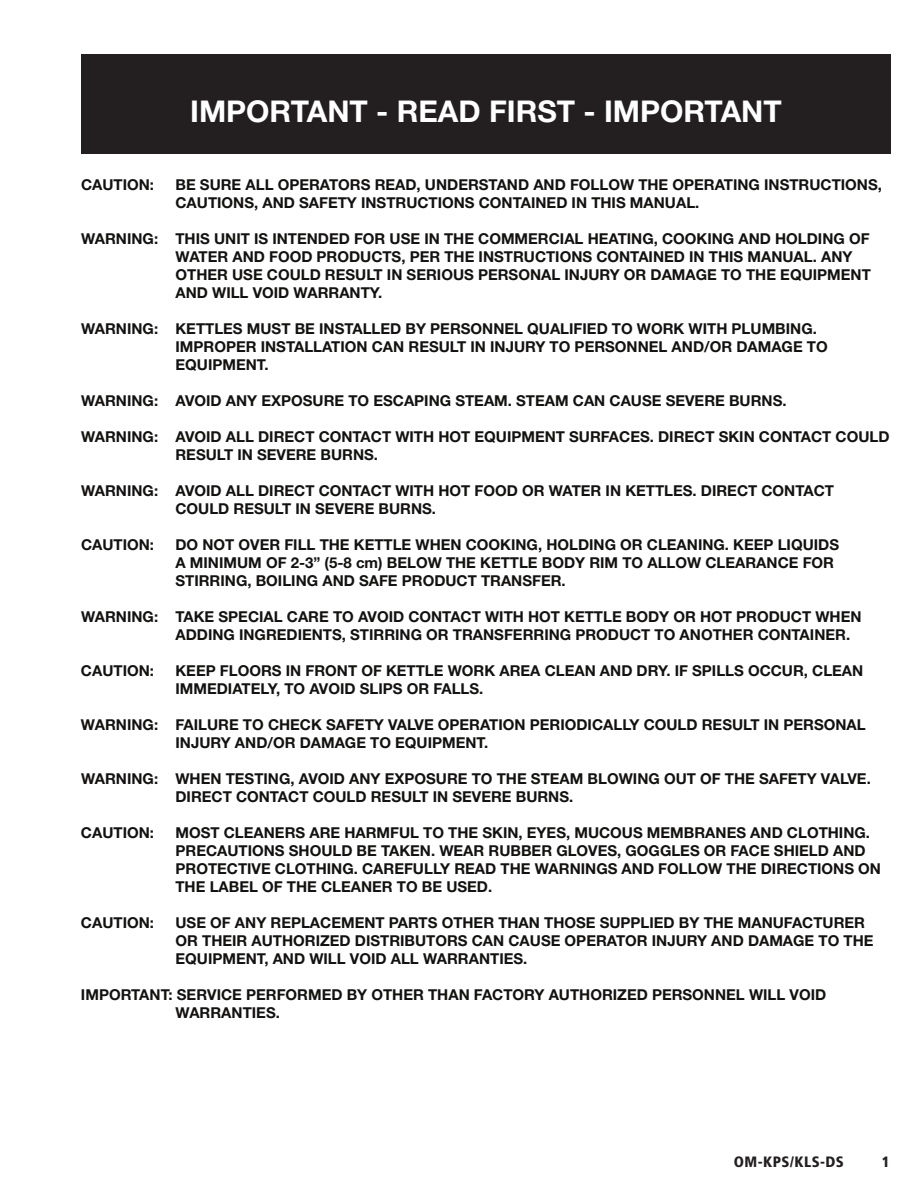
<style>
.page{position:relative;width:918px;height:1188px;background:#fff}
.page>*{position:absolute;margin:0;border:0;box-sizing:border-box;transform-origin:0 0}
.t1{font:700 30px "Helvetica Neue";color:#fff}
.t2{font:700 15px/18px "Helvetica Neue";color:#131211}
.t3{font:900 condensed 15px "Frutiger";letter-spacing:.025em;color:#231f20}
</style>
<div class="page">
<div style="left:81px;top:54px;width:810px;height:99px;background:#231f20"></div>
<h1 class="t1" style="left:190px;top:92px;width:593px">IMPORTANT - READ FIRST - IMPORTANT</h1>
<p class="t2" style="left:81px;top:176px;width:75px">CAUTION:</p>
<p class="t2" style="left:176px;top:176px;width:708px">BE SURE ALL OPERATORS READ, UNDERSTAND AND FOLLOW THE OPERATING INSTRUCTIONS,<br>CAUTIONS, AND SAFETY INSTRUCTIONS CONTAINED IN THIS MANUAL.</p>
<p class="t2" style="left:176px;top:230px;width:697px;text-indent:-94px">WARNING: THIS UNIT IS INTENDED FOR USE IN THE COMMERCIAL HEATING, COOKING AND HOLDING OF WATER AND FOOD PRODUCTS, PER THE INSTRUCTIONS CONTAINED IN THIS MANUAL. ANY OTHER USE COULD RESULT IN SERIOUS PERSONAL INJURY OR DAMAGE TO THE EQUIPMENT AND WILL VOID WARRANTY.</p>
<p class="t2" style="left:176px;top:320px;width:654px;text-indent:-94px">WARNING: KETTLES MUST BE INSTALLED BY PERSONNEL QUALIFIED TO WORK WITH PLUMBING.<br>IMPROPER INSTALLATION CAN RESULT IN INJURY TO PERSONNEL AND/OR DAMAGE TO<br>EQUIPMENT.</p>
<p class="t2" style="left:81px;top:392px;width:707px">WARNING: AVOID ANY EXPOSURE TO ESCAPING STEAM. STEAM CAN CAUSE SEVERE BURNS.</p>
<p class="t2" style="left:176px;top:428px;width:716px;text-indent:-94px">WARNING: AVOID ALL DIRECT CONTACT WITH HOT EQUIPMENT SURFACES. DIRECT SKIN CONTACT COULD<br>RESULT IN SEVERE BURNS.</p>
<p class="t2" style="left:176px;top:482px;width:660px;text-indent:-94px">WARNING: AVOID ALL DIRECT CONTACT WITH HOT FOOD OR WATER IN KETTLES. DIRECT CONTACT<br>COULD RESULT IN SEVERE BURNS.</p>
<p class="t2" style="left:81px;top:536px;width:75px">CAUTION:</p>
<p class="t2" style="left:176px;top:536px;width:665px">DO NOT OVER FILL THE KETTLE WHEN COOKING, HOLDING OR CLEANING. KEEP LIQUIDS<br>A MINIMUM OF 2-3” (5-8 cm) BELOW THE KETTLE BODY RIM TO ALLOW CLEARANCE FOR<br>STIRRING, BOILING AND SAFE PRODUCT TRANSFER.</p>
<p class="t2" style="left:175px;top:608px;width:688px;text-indent:-94px">WARNING: TAKE SPECIAL CARE TO AVOID CONTACT WITH HOT KETTLE BODY OR HOT PRODUCT WHEN<br>ADDING INGREDIENTS, STIRRING OR TRANSFERRING PRODUCT TO ANOTHER CONTAINER.</p>
<p class="t2" style="left:81px;top:662px;width:75px">CAUTION:</p>
<p class="t2" style="left:175px;top:662px;width:689px">KEEP FLOORS IN FRONT OF KETTLE WORK AREA CLEAN AND DRY. IF SPILLS OCCUR, CLEAN<br>IMMEDIATELY, TO AVOID SLIPS OR FALLS.</p>
<p class="t2" style="left:176px;top:716px;width:692px;text-indent:-95px">WARNING: FAILURE TO CHECK SAFETY VALVE OPERATION PERIODICALLY COULD RESULT IN PERSONAL<br>INJURY AND/OR DAMAGE TO EQUIPMENT.</p>
<p class="t2" style="left:175px;top:770px;width:697px;text-indent:-94px">WARNING: WHEN TESTING, AVOID ANY EXPOSURE TO THE STEAM BLOWING OUT OF THE SAFETY VALVE.<br>DIRECT CONTACT COULD RESULT IN SEVERE BURNS.</p>
<p class="t2" style="left:81px;top:824px;width:75px">CAUTION:</p>
<p class="t2" style="left:175px;top:824px;width:707px">MOST CLEANERS ARE HARMFUL TO THE SKIN, EYES, MUCOUS MEMBRANES AND CLOTHING.<br>PRECAUTIONS SHOULD BE TAKEN. WEAR RUBBER GLOVES, GOGGLES OR FACE SHIELD AND PROTECTIVE CLOTHING. CAREFULLY READ THE WARNINGS AND FOLLOW THE DIRECTIONS ON THE LABEL OF THE CLEANER TO BE USED.</p>
<p class="t2" style="left:81px;top:914px;width:75px">CAUTION:</p>
<p class="t2" style="left:175px;top:914px;width:700px">USE OF ANY REPLACEMENT PARTS OTHER THAN THOSE SUPPLIED BY THE MANUFACTURER<br>OR THEIR AUTHORIZED DISTRIBUTORS CAN CAUSE OPERATOR INJURY AND DAMAGE TO THE<br>EQUIPMENT, AND WILL VOID ALL WARRANTIES.</p>
<p class="t2" style="left:175px;top:986px;width:652px;text-indent:-94px">IMPORTANT: SERVICE PERFORMED BY OTHER THAN FACTORY AUTHORIZED PERSONNEL WILL VOID<br>WARRANTIES.</p>
<p class="t3" style="left:734px;top:1153px;width:112px">OM-KPS/KLS-DS</p>
<p class="t3" style="left:882px;top:1153px;width:9px">1</p>
</div>
